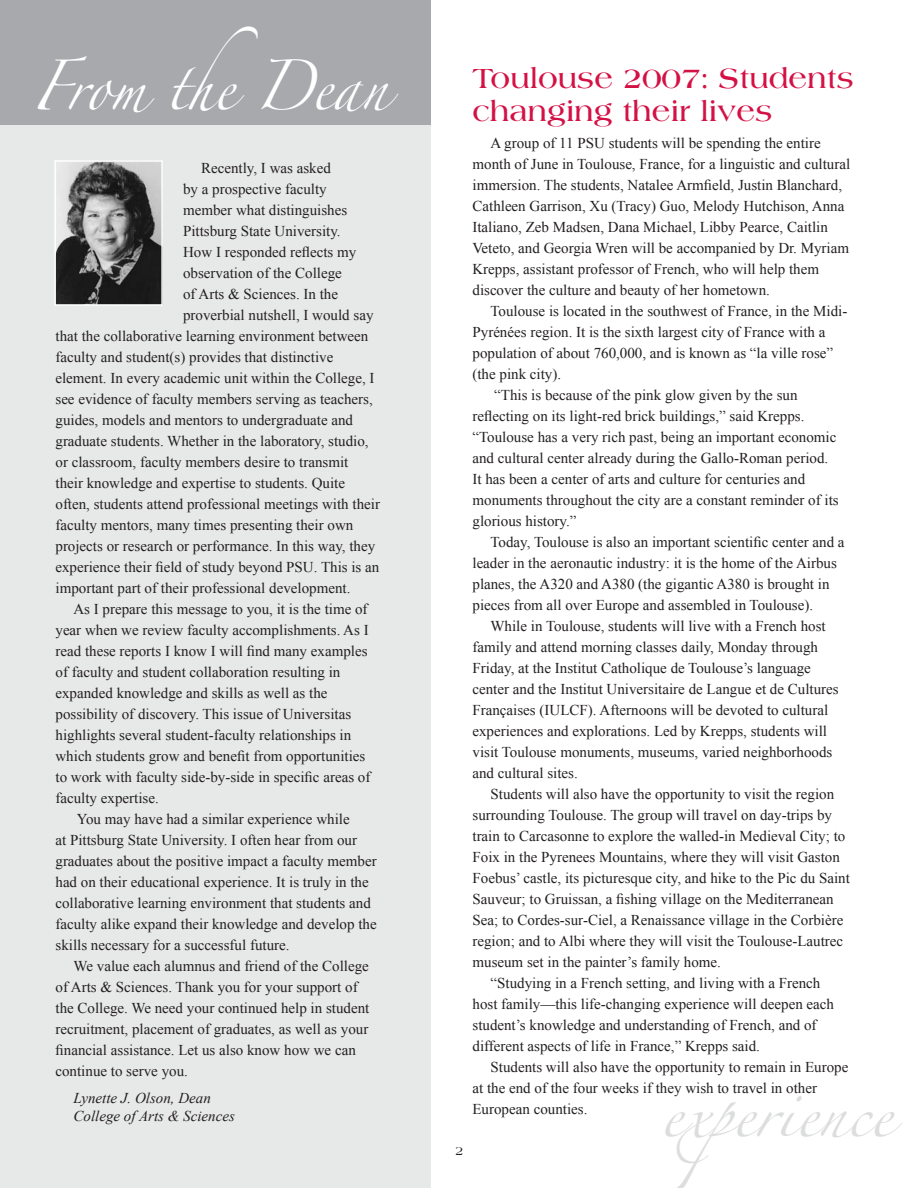
<style>
.page{position:relative;width:918px;height:1188px;background:#fff}
.page>*{position:absolute;margin:0;border:0;box-sizing:border-box;transform-origin:0 0}
.t1{font:45px "Zapfino";color:#fff;scale:.9 1}
.t2{font:43.5px "Zapfino";color:#dcddde}
.t3{font:700 30px/33px "Amphion";color:#d41145}
.t4{font:15px/21px "Times New Roman";color:#231f20}
.t5{font:italic 15px/18px "Times New Roman";color:#231f20}
</style>
<div class="page">
<div style="left:0;top:115px;width:431px;height:1073px;background:#e7e8e8"></div>
<div style="left:0;top:0;width:431px;height:125px;background:#a7a9ac"></div>
<img style="left:57px;top:163px;width:103px;height:140px">
<div style="left:54px;top:160px;width:109px;height:146px;border:2px solid #fff"></div>
<h1 class="t1" style="left:32px;top:68px;width:397px">From the Dean</h1>
<p class="t4" style="left:201px;top:157px;width:131px">Recently, I was asked</p>
<p class="t4" style="left:183px;top:178px;width:145px">by a prospective faculty</p>
<p class="t4" style="left:183px;top:199px;width:166px">member what distinguishes</p>
<p class="t4" style="left:183px;top:220px;width:159px">Pittsburg State University.</p>
<p class="t4" style="left:183px;top:241px;width:175px">How I responded reflects my</p>
<p class="t4" style="left:183px;top:262px;width:160px">observation of the College</p>
<p class="t4" style="left:183px;top:283px;width:156px">of Arts &amp; Sciences. In the</p>
<p class="t4" style="left:183px;top:304px;width:192px">proverbial nutshell, I would say</p>
<p class="t4" style="left:56px;top:325px;width:314px">that the collaborative learning environment between</p>
<p class="t4" style="left:56px;top:346px;width:279px">faculty and student(s) provides that distinctive</p>
<p class="t4" style="left:56px;top:367px;width:321px">element. In every academic unit within the College, I</p>
<p class="t4" style="left:56px;top:388px;width:319px">see evidence of faculty members serving as teachers,</p>
<p class="t4" style="left:56px;top:409px;width:299px">guides, models and mentors to undergraduate and</p>
<p class="t4" style="left:56px;top:430px;width:315px">graduate students. Whether in the laboratory, studio,</p>
<p class="t4" style="left:56px;top:451px;width:294px">or classroom, faculty members desire to transmit</p>
<p class="t4" style="left:56px;top:472px;width:291px">their knowledge and expertise to students. Quite</p>
<p class="t4" style="left:56px;top:493px;width:326px">often, students attend professional meetings with their</p>
<p class="t4" style="left:56px;top:514px;width:299px">faculty mentors, many times presenting their own</p>
<p class="t4" style="left:56px;top:535px;width:321px">projects or research or performance. In this way, they</p>
<p class="t4" style="left:56px;top:556px;width:325px">experience their field of study beyond PSU. This is an</p>
<p class="t4" style="left:56px;top:577px;width:296px">important part of their professional development.</p>
<p class="t4" style="left:74px;top:598px;width:296px">As I prepare this message to you, it is the time of</p>
<p class="t4" style="left:56px;top:619px;width:315px">year when we review faculty accomplishments. As I</p>
<p class="t4" style="left:56px;top:640px;width:314px">read these reports I know I will find many examples</p>
<p class="t4" style="left:56px;top:661px;width:286px">of faculty and student collaboration resulting in</p>
<p class="t4" style="left:56px;top:682px;width:274px">expanded knowledge and skills as well as the</p>
<p class="t4" style="left:56px;top:703px;width:297px">possibility of discovery. This issue of Universitas</p>
<p class="t4" style="left:56px;top:724px;width:297px">highlights several student-faculty relationships in</p>
<p class="t4" style="left:56px;top:745px;width:311px">which students grow and benefit from opportunities</p>
<p class="t4" style="left:56px;top:766px;width:316px">to work with faculty side-by-side in specific areas of</p>
<p class="t4" style="left:56px;top:787px;width:105px">faculty expertise.</p>
<p class="t4" style="left:77px;top:808px;width:275px">You may have had a similar experience while</p>
<p class="t4" style="left:56px;top:829px;width:303px">at Pittsburg State University. I often hear from our</p>
<p class="t4" style="left:56px;top:850px;width:323px">graduates about the positive impact a faculty member</p>
<p class="t4" style="left:56px;top:871px;width:315px">had on their educational experience. It is truly in the</p>
<p class="t4" style="left:56px;top:892px;width:317px">collaborative learning environment that students and</p>
<p class="t4" style="left:56px;top:913px;width:323px">faculty alike expand their knowledge and develop the</p>
<p class="t4" style="left:56px;top:934px;width:236px">skills necessary for a successful future.</p>
<p class="t4" style="left:74px;top:955px;width:297px">We value each alumnus and friend of the College</p>
<p class="t4" style="left:56px;top:976px;width:304px">of Arts &amp; Sciences. Thank you for your support of</p>
<p class="t4" style="left:56px;top:997px;width:315px">the College. We need your continued help in student</p>
<p class="t4" style="left:56px;top:1018px;width:314px">recruitment, placement of graduates, as well as your</p>
<p class="t4" style="left:56px;top:1039px;width:302px">financial assistance. Let us also know how we can</p>
<p class="t4" style="left:56px;top:1060px;width:134px">continue to serve you.</p>
<p class="t5" style="left:74px;top:1089px;width:163px">Lynette J. Olson, Dean<br>College of Arts &amp; Sciences</p>
<h3 class="t3" style="left:472px;top:64px;width:383px">Toulouse 2007: Students changing their lives</h3>
<p class="t4" style="left:472px;top:133px;width:379px;text-indent:18px">A group of 11 PSU students will be spending the entire month of June in Toulouse, France, for a linguistic and cultural immersion. The students, Natalee Armfield, Justin Blanchard, Cathleen Garrison, Xu (Tracy) Guo, Melody Hutchison, Anna Italiano, Zeb Madsen, Dana Michael, Libby Pearce, Caitlin Veteto, and Georgia Wren will be accompanied by Dr. Myriam Krepps, assistant professor of French, who will help them discover the culture and beauty of her hometown.</p>
<p class="t4" style="left:490px;top:301px;width:358px">Toulouse is located in the southwest of France, in the Midi-</p>
<p class="t4" style="left:472px;top:322px;width:354px">Pyrénées region. It is the sixth largest city of France with a</p>
<p class="t4" style="left:472px;top:343px;width:362px">population of about 760,000, and is known as “la ville rose”</p>
<p class="t4" style="left:472px;top:364px;width:90px">(the pink city).</p>
<p class="t4" style="left:494px;top:385px;width:305px">“This is because of the pink glow given by the sun</p>
<p class="t4" style="left:472px;top:406px;width:334px">reflecting on its light-red brick buildings,” said Krepps.</p>
<p class="t4" style="left:472px;top:427px;width:365px">“Toulouse has a very rich past, being an important economic</p>
<p class="t4" style="left:472px;top:448px;width:357px">and cultural center already during the Gallo-Roman period.</p>
<p class="t4" style="left:472px;top:469px;width:334px">It has been a center of arts and culture for centuries and</p>
<p class="t4" style="left:472px;top:490px;width:368px">monuments throughout the city are a constant reminder of its</p>
<p class="t4" style="left:472px;top:511px;width:106px">glorious history.”</p>
<p class="t4" style="left:490px;top:532px;width:356px">Today, Toulouse is also an important scientific center and a</p>
<p class="t4" style="left:472px;top:553px;width:366px">leader in the aeronautic industry: it is the home of the Airbus</p>
<p class="t4" style="left:472px;top:574px;width:359px">planes, the A320 and A380 (the gigantic A380 is brought in</p>
<p class="t4" style="left:472px;top:595px;width:342px">pieces from all over Europe and assembled in Toulouse).</p>
<p class="t4" style="left:490px;top:616px;width:337px">While in Toulouse, students will live with a French host</p>
<p class="t4" style="left:472px;top:637px;width:347px">family and attend morning classes daily, Monday through</p>
<p class="t4" style="left:472px;top:658px;width:340px">Friday, at the Institut Catholique de Toulouse’s language</p>
<p class="t4" style="left:472px;top:679px;width:368px">center and the Institut Universitaire de Langue et de Cultures</p>
<p class="t4" style="left:472px;top:700px;width:357px">Françaises (IULCF). Afternoons will be devoted to cultural</p>
<p class="t4" style="left:472px;top:721px;width:356px">experiences and explorations. Led by Krepps, students will</p>
<p class="t4" style="left:472px;top:742px;width:361px">visit Toulouse monuments, museums, varied neighborhoods</p>
<p class="t4" style="left:472px;top:763px;width:107px">and cultural sites.</p>
<p class="t4" style="left:490px;top:784px;width:345px">Students will also have the opportunity to visit the region</p>
<p class="t4" style="left:472px;top:805px;width:361px">surrounding Toulouse. The group will travel on day-trips by</p>
<p class="t4" style="left:472px;top:826px;width:374px">train to Carcasonne to explore the walled-in Medieval City; to</p>
<p class="t4" style="left:472px;top:847px;width:369px">Foix in the Pyrenees Mountains, where they will visit Gaston</p>
<p class="t4" style="left:472px;top:868px;width:379px">Foebus’ castle, its picturesque city, and hike to the Pic du Saint</p>
<p class="t4" style="left:472px;top:889px;width:363px">Sauveur; to Gruissan, a fishing village on the Mediterranean</p>
<p class="t4" style="left:472px;top:910px;width:372px">Sea; to Cordes-sur-Ciel, a Renaissance village in the Corbière</p>
<p class="t4" style="left:472px;top:931px;width:372px">region; and to Albi where they will visit the Toulouse-Lautrec</p>
<p class="t4" style="left:472px;top:952px;width:250px">museum set in the painter’s family home.</p>
<p class="t4" style="left:490px;top:973px;width:331px">“Studying in a French setting, and living with a French</p>
<p class="t4" style="left:472px;top:994px;width:363px">host family—this life-changing experience will deepen each</p>
<p class="t4" style="left:472px;top:1015px;width:346px">student’s knowledge and understanding of French, and of</p>
<p class="t4" style="left:472px;top:1036px;width:289px">different aspects of life in France,” Krepps said.</p>
<p class="t4" style="left:490px;top:1057px;width:359px">Students will also have the opportunity to remain in Europe</p>
<p class="t4" style="left:472px;top:1078px;width:346px">at the end of the four weeks if they wish to travel in other</p>
<p class="t4" style="left:472px;top:1099px;width:116px">European counties.</p>
<h2 class="t2" style="left:661px;top:1096px;width:233px">experience</h2>
</div>
